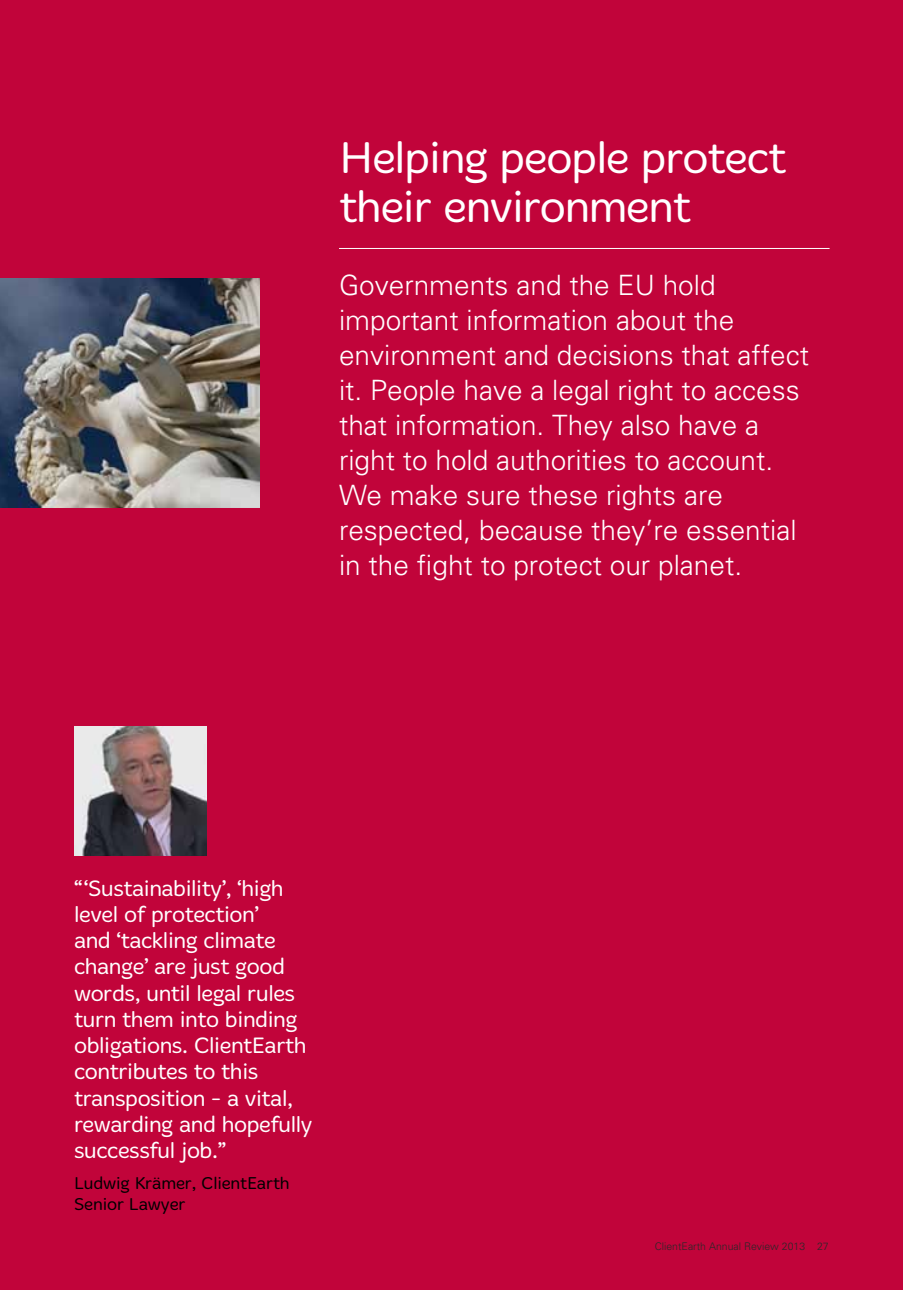
<style>
.page{position:relative;width:903px;height:1290px;background:#c1043a}
.page>*{position:absolute;margin:0;border:0;box-sizing:border-box;transform-origin:0 0}
.t1{font:300 45.5px/49px "Merge";letter-spacing:-.025em;color:#fff}
.t2{font:300 28px/35px "Univers";color:#fff}
.t3{font:300 22.75px/26.2px "Merge";letter-spacing:-.02em;color:#fff}
.t4{font:300 17.5px/21px "Merge";color:#000}
.t5{font:300 10.5px "Univers";color:#292829}
</style>
<div class="page">
<img style="left:74px;top:727px;width:132px;height:129px">
<img style="left:0;top:278px;width:259px;height:230px">
<hr style="left:339px;top:248px;width:490px;height:1px;background:#fff">
<h1 class="t1" style="left:339px;top:134px;width:449px">Helping people protect their environment</h1>
<p class="t2" style="left:339px;top:268px;width:471px">Governments and the EU hold important information about the environment and decisions that affect it. People have a legal right to access that information. They also have a right to hold authorities to account.<br>We make sure these rights are respected, because they’re essential in the fight to protect our planet.</p>
<p class="t3" style="left:74px;top:875px;width:240px">“‘Sustainability’, ‘high level of protection’<br>and ‘tackling climate change’ are just good words, until legal rules turn them into binding obligations. ClientEarth contributes to this transposition - a vital, rewarding and hopefully successful job.”</p>
<p class="t4" style="left:74px;top:1173px;width:217px">Ludwig Krämer, ClientEarth<br>Senior Lawyer</p>
<p class="t5" style="left:655px;top:1240px;width:175px">ClientEarth Annual Review 2013 27</p>
</div>
